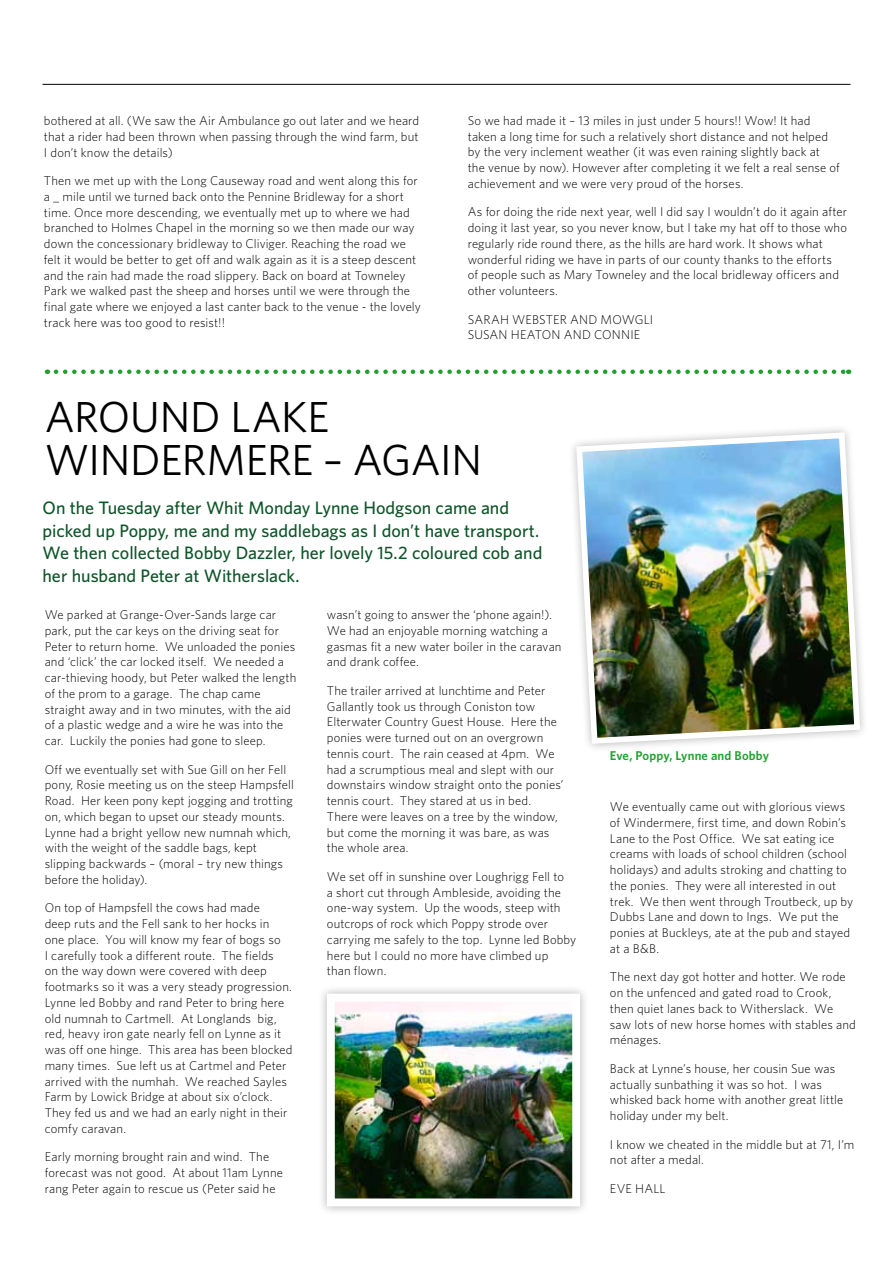
<style>
.page{position:relative;width:893px;height:1263px;background:#fff}
.page>*{position:absolute;margin:0;border:0;box-sizing:border-box;transform-origin:0 0}
.t1{font:43.5px/43.5px "Whitney HTF";letter-spacing:-.01em;color:#000}
.t2{font:500 18px/22.5px "Whitney HTF";color:#0d5427}
.t3{font:300 12.75px/15.8px "Whitney HTF";letter-spacing:.01em;color:#000}
.t4{font:600 12.75px "Whitney HTF";letter-spacing:.015em;color:#1fa12e}
</style>
<div class="page">
<hr style="left:43px;top:84px;width:807px;height:1px;background:#000">
<svg style="left:56px;top:369px;width:793px;height:5px"></svg>
<div style="left:317px;top:984px;width:271px;height:231px;background:#000;opacity:.29"></div>
<img style="left:336px;top:1003px;width:235px;height:194px">
<div style="left:327px;top:994px;width:253px;height:212px;border:8px solid #fff"></div>
<img style="left:573px;top:429px;width:290px;height:318px">
<p class="t3" style="left:44px;top:112px;width:377px;text-align:justify">bothered at all. (We saw the Air Ambulance go out later and we heard that a rider had been thrown when passing through the wind farm, but I don’t know the details)</p>
<p class="t3" style="left:44px;top:172px;width:379px">Then we met up with the Long Causeway road and went along this for a _ mile until we turned back onto the Pennine Bridleway for a short time. Once more descending, we eventually met up to where we had branched to Holmes Chapel in the morning so we then made our way down the concessionary bridleway to Cliviger. Reaching the road we felt it would be better to get off and walk again as it is a steep descent and the rain had made the road slippery. Back on board at Towneley Park we walked past the sheep and horses until we were through the final gate where we enjoyed a last canter back to the venue - the lovely track here was too good to resist!!</p>
<p class="t3" style="left:468px;top:112px;width:374px">So we had made it – 13 miles in just under 5 hours!! Wow! It had taken a long time for such a relatively short distance and not helped by the very inclement weather (it was even raining slightly back at the venue by now). However after completing it we felt a real sense of achievement and we were very proud of the horses.</p>
<p class="t3" style="left:468px;top:204px;width:381px">As for doing the ride next year, well I did say I wouldn’t do it again after doing it last year, so you never know, but I take my hat off to those who regularly ride round there, as the hills are hard work. It shows what wonderful riding we have in parts of our county thanks to the efforts<br>of people such as Mary Towneley and the local bridleway officers and other volunteers.</p>
<p class="t3" style="left:468px;top:311px;width:16px">Sarah</p>
<p class="t3" style="left:512px;top:311px;width:21px">Webster</p>
<p class="t3" style="left:570px;top:311px;width:10px">and</p>
<p class="t3" style="left:601px;top:311px;width:32px">Mowgl</p>
<p class="t3" style="left:650px;top:311px;width:5px">i</p>
<p class="t3" style="left:468px;top:327px;width:16px">Susan</p>
<p class="t3" style="left:511px;top:327px;width:63px">Heaton and</p>
<p class="t3" style="left:594px;top:327px;width:46px">Connie</p>
<h1 class="t1" style="left:45px;top:394px;width:439px">AROUND LAKE<br>WINDERMERE – AGAIN</h1>
<h2 class="t2" style="left:43px;top:496px;width:501px">On the Tuesday after Whit Monday Lynne Hodgson came and picked up Poppy, me and my saddlebags as I don’t have transport.<br>We then collected Bobby Dazzler, her lovely 15.2 coloured cob and her husband Peter at Witherslack.</h2>
<p class="t3" style="left:45px;top:607px;width:253px">We parked at Grange-Over-Sands large car park, put the car keys on the driving seat for Peter to return home. We unloaded the ponies and ‘click’ the car locked itself. We needed a car-thieving hoody, but Peter walked the length of the prom to a garage. The chap came straight away and in two minutes, with the aid of a plastic wedge and a wire he was into the car. Luckily the ponies had gone to sleep.</p>
<p class="t3" style="left:45px;top:761px;width:251px">Off we eventually set with Sue Gill on her Fell pony, Rosie meeting us on the steep Hampsfell Road. Her keen pony kept jogging and trotting on, which began to upset our steady mounts.<br>Lynne had a bright yellow new numnah which, with the weight of the saddle bags, kept slipping backwards – (moral – try new things before the holiday).</p>
<p class="t3" style="left:45px;top:900px;width:249px">On top of Hampsfell the cows had made<br>deep ruts and the Fell sank to her hocks in<br>one place. You will know my fear of bogs so<br>I carefully took a different route. The fields<br>on the way down were covered with deep footmarks so it was a very steady progression.<br>Lynne led Bobby and rand Peter to bring here old numnah to Cartmell. At Longlands big, red, heavy iron gate nearly fell on Lynne as it was off one hinge. This area has been blocked many times. Sue left us at Cartmel and Peter arrived with the numhah. We reached Sayles Farm by Lowick Bridge at about six o’clock.<br>They fed us and we had an early night in their comfy caravan.</p>
<p class="t3" style="left:45px;top:1149px;width:240px">Early morning brought rain and wind. The forecast was not good. At about 11am Lynne rang Peter again to rescue us (Peter said he</p>
<p class="t3" style="left:327px;top:607px;width:236px">wasn’t going to answer the ‘phone again!).<br>We had an enjoyable morning watching a gasmas fit a new water boiler in the caravan and drank coffee.</p>
<p class="t3" style="left:327px;top:682px;width:238px">The trailer arrived at lunchtime and Peter Gallantly took us through Coniston tow Elterwater Country Guest House. Here the ponies were turned out on an overgrown tennis court. The rain ceased at 4pm. We had a scrumptious meal and slept with our downstairs window straight onto the ponies’ tennis court. They stared at us in bed.<br>There were leaves on a tree by the window, but come the morning it was bare, as was the whole area.</p>
<p class="t3" style="left:327px;top:868px;width:251px">We set off in sunshine over Loughrigg Fell to<br>a short cut through Ambleside, avoiding the one-way system. Up the woods, steep with outcrops of rock which Poppy strode over carrying me safely to the top. Lynne led Bobby here but I could no more have climbed up<br>than flown.</p>
<p class="t4" style="left:610px;top:748px;width:161px">Eve, Poppy, Lynne and Bobby</p>
<p class="t3" style="left:610px;top:798px;width:245px">We eventually came out with glorious views of Windermere, first time, and down Robin’s Lane to the Post Office. We sat eating ice creams with loads of school children (school holidays) and adults stroking and chatting to the ponies. They were all interested in out trek. We then went through Troutbeck, up by Dubbs Lane and down to I ngs. We put the ponies at Buckleys, ate at the pub and stayed at a B&amp;B.</p>
<p class="t3" style="left:610px;top:969px;width:248px">The next day got hotter and hotter. We rode on the unfenced and gated road to Crook, then quiet lanes back to Witherslack. We saw lots of new horse homes with stables and ménages.</p>
<p class="t3" style="left:610px;top:1060px;width:235px">Back at Lynne’s house, her cousin Sue was actually sunbathing it was so hot. I was whisked back home with another great little holiday under my belt.</p>
<p class="t3" style="left:610px;top:1136px;width:246px">I know we cheated in the middle but at 71, I ’m not after a medal.</p>
<p class="t3" style="left:610px;top:1180px;width:43px">Eve Hall</p>
</div>
